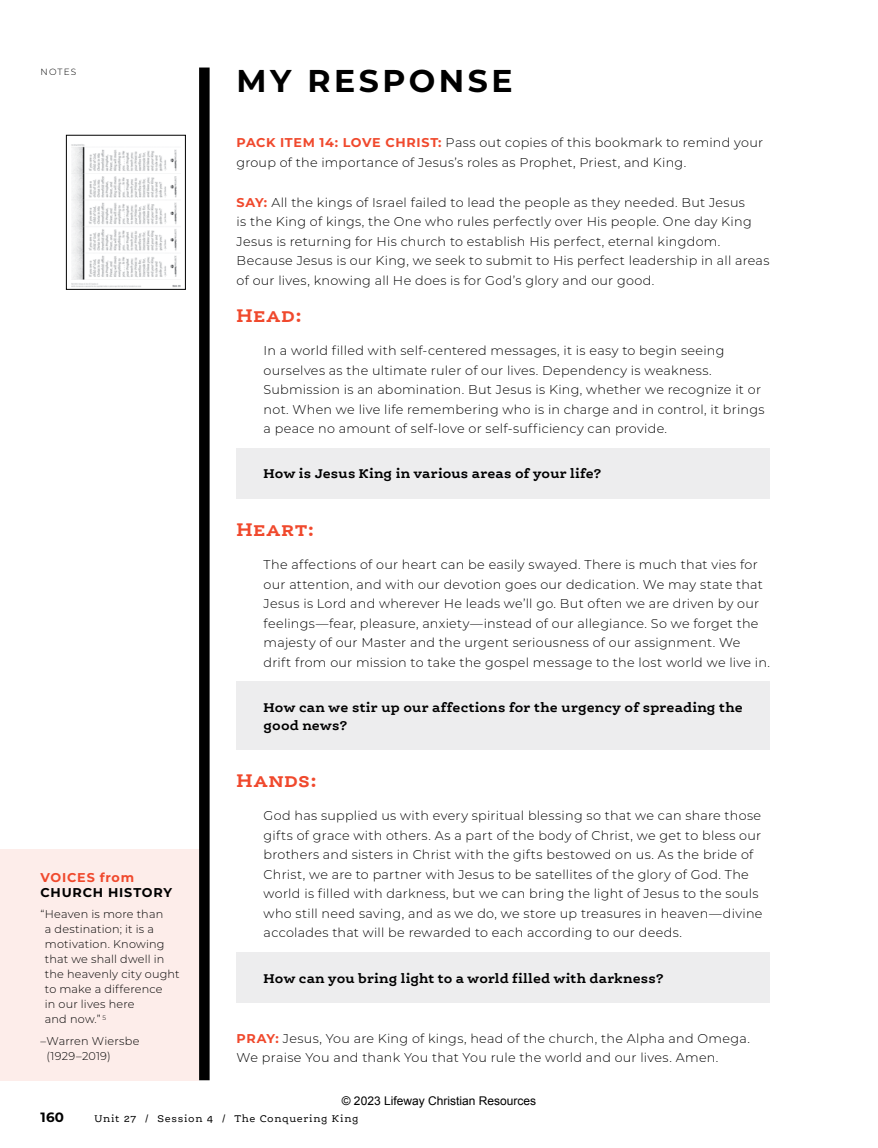
<style>
.page{position:relative;width:878px;height:1148px;background:#fff}
.page>*{position:absolute;margin:0;border:0;box-sizing:border-box;transform-origin:0 0}
.t1{font:700 31.5px "Montserrat";letter-spacing:.11em;color:#000}
.t2{font:700 19.5px "Ernestine Pro";letter-spacing:.035em;color:#f0492d}
.t3{font:700 13.5px/18px "Ernestine Pro";letter-spacing:.005em;color:#000}
.t4{font:700 13.5px "Montserrat";color:#000}
.t5{font:300 12.75px/19.5px "Montserrat";letter-spacing:.02em;color:#000}
.t6{font:700 12.75px "Montserrat";letter-spacing:.065em;color:#000}
.t7{font:700 12.75px "Montserrat";letter-spacing:.06em;color:#f0492d}
.t8{font:12px "Arial";color:#000}
.t9{font:300 11.25px/15px "Montserrat";letter-spacing:.015em;color:#000}
.t10{font:10.5px "Ernestine Pro";letter-spacing:.06em;color:#000}
.t11{font:300 9px "Montserrat";letter-spacing:.125em;color:#000}
.s1{font-weight:700;color:#f0492d}
</style>
<div class="page">
<div style="left:199px;top:68px;width:11px;height:1012px;background:#000"></div>
<div style="left:237px;top:447px;width:533px;height:51px;background:#ededee"></div>
<div style="left:237px;top:681px;width:533px;height:69px;background:#ededee"></div>
<div style="left:237px;top:951px;width:533px;height:51px;background:#ededee"></div>
<div style="left:0;top:849px;width:199px;height:231px;background:#fdedea"></div>
<img style="left:71px;top:144px;width:110px;height:143px">
<div style="left:66px;top:135px;width:120px;height:154px;border:1px solid #000"></div>
<p class="t11" style="left:40px;top:66px;width:37px">NOTES</p>
<p class="t7" style="left:40px;top:868px;width:95px">VOICES from</p>
<p class="t6" style="left:40px;top:883px;width:133px">CHURCH HISTORY</p>
<p class="t9" style="left:45px;top:906px;width:136px;text-indent:-4px">“Heaven is more than<br>a destination; it is a motivation. Knowing that we shall dwell in the heavenly city ought to make a difference<br>in our lives here<br>and now.” <sup>5</sup></p>
<p class="t9" style="left:46px;top:1033px;width:94px;text-indent:-6px">–Warren Wiersbe (1929–2019)</p>
<h1 class="t1" style="left:237px;top:58px;width:277px">MY RESPONSE</h1>
<p class="t5" style="left:237px;top:133px;width:528px"><span class="s1">PACK ITEM 14: LOVE CHRIST:</span> Pass out copies of this bookmark to remind your group of the importance of Jesus’s roles as Prophet, Priest, and King.</p>
<p class="t5" style="left:237px;top:192px;width:534px"><span class="s1">SAY:</span> All the kings of Israel failed to lead the people as they needed. But Jesus<br>is the King of kings, the One who rules perfectly over His people. One day King Jesus is returning for His church to establish His perfect, eternal kingdom.<br>Because Jesus is our King, we seek to submit to His perfect leadership in all areas of our lives, knowing all He does is for God’s glory and our good.</p>
<h2 class="t2" style="left:237px;top:303px;width:67px">Head:</h2>
<p class="t5" style="left:264px;top:340px;width:502px">In a world filled with self-centered messages, it is easy to begin seeing ourselves as the ultimate ruler of our lives. Dependency is weakness.<br>Submission is an abomination. But Jesus is King, whether we recognize it or not. When we live life remembering who is in charge and in control, it brings a peace no amount of self-love or self-sufficiency can provide.</p>
<p class="t3" style="left:264px;top:464px;width:340px">How is Jesus King in various areas of your life?</p>
<h2 class="t2" style="left:237px;top:517px;width:79px">Heart:</h2>
<p class="t5" style="left:264px;top:554px;width:508px">The affections of our heart can be easily swayed. There is much that vies for our attention, and with our devotion goes our dedication. We may state that Jesus is Lord and wherever He leads we’ll go. But often we are driven by our feelings—fear, pleasure, anxiety—instead of our allegiance. So we forget the majesty of our Master and the urgent seriousness of our assignment. We drift from our mission to take the gospel message to the lost world we live in.</p>
<p class="t3" style="left:264px;top:697px;width:480px">How can we stir up our affections for the urgency of spreading the good news?</p>
<h2 class="t2" style="left:237px;top:768px;width:82px">Hands:</h2>
<p class="t5" style="left:264px;top:805px;width:500px">God has supplied us with every spiritual blessing so that we can share those gifts of grace with others. As a part of the body of Christ, we get to bless our brothers and sisters in Christ with the gifts bestowed on us. As the bride of Christ, we are to partner with Jesus to be satellites of the glory of God. The world is filled with darkness, but we can bring the light of Jesus to the souls who still need saving, and as we do, we store up treasures in heaven—divine accolades that will be rewarded to each according to our deeds.</p>
<p class="t3" style="left:264px;top:968px;width:402px">How can you bring light to a world filled with darkness?</p>
<p class="t5" style="left:237px;top:1027px;width:514px"><span class="s1">PRAY:</span> Jesus, You are King of kings, head of the church, the Alpha and Omega.<br>We praise You and thank You that You rule the world and our lives. Amen.</p>
<p class="t8" style="left:342px;top:1092px;width:196px">© 2023 Lifeway Christian Resources</p>
<p class="t4" style="left:40px;top:1107px;width:25px">160</p>
<p class="t10" style="left:94px;top:1112px;width:265px">Unit 27 / Session 4 / The Conquering King</p>
</div>
